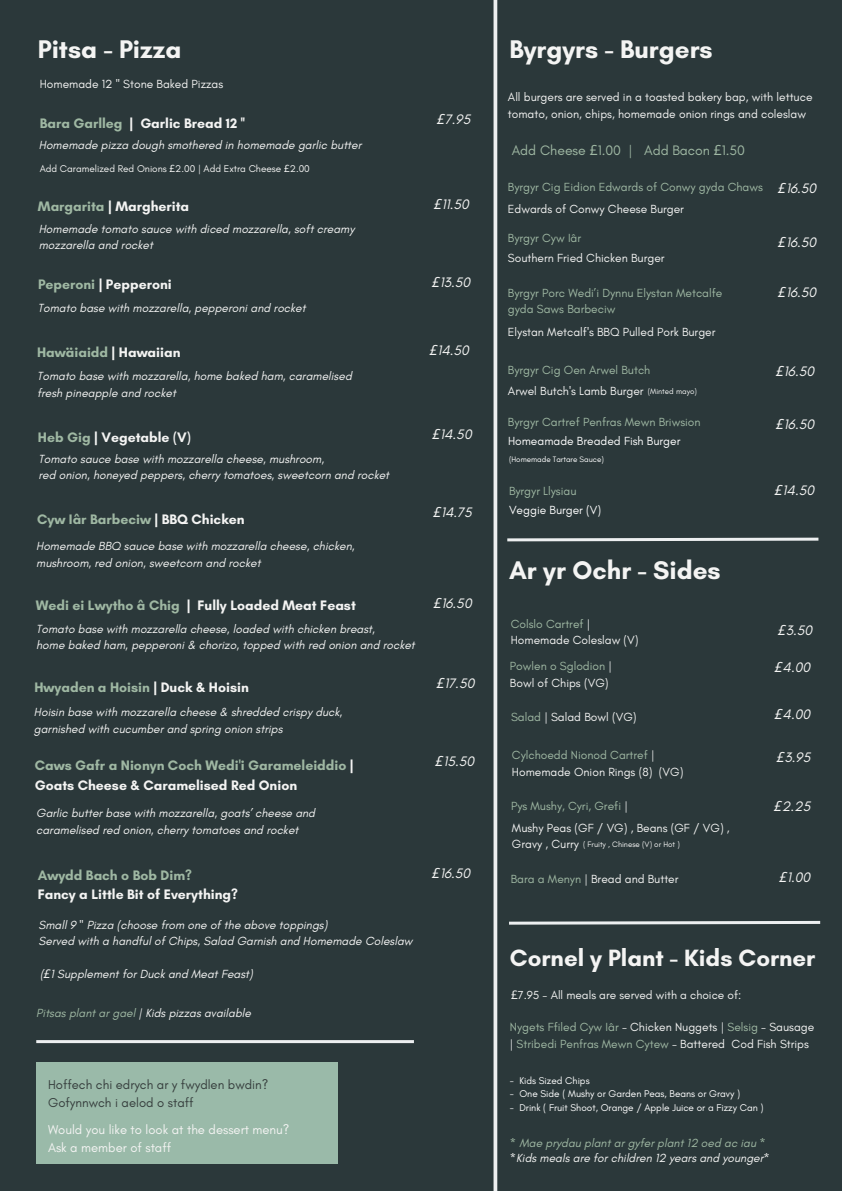
<style>
.page{position:relative;width:842px;height:1191px;background:#fff}
.page>*{position:absolute;margin:0;border:0;box-sizing:border-box;transform-origin:0 0}
.t1{font:700 26px "Glacial Indifference";color:#f4f4f3}
.t2{font:700 24px "Glacial Indifference";color:#f4f4f3}
.t3{font:700 14px/19.5px "Glacial Indifference";color:#9fb8a3}
.t4{font:700 14px "Glacial Indifference";color:#f4f4f3}
.t5{font:italic 14px "Glacial Indifference";color:#f4f4f3}
.t6{font:14px "Glacial Indifference";color:#9fb8a3}
.t7{font:13px/17.9px "Glacial Indifference";color:#363e3d}
.t8{font:13px/17.9px "Glacial Indifference";color:#f4f4f3}
.t9{font:italic 12px/16.5px "Glacial Indifference";color:#f4f4f3}
.t10{font:12px/16.5px "Glacial Indifference";color:#f4f4f3}
.t11{font:12px/16.5px "Glacial Indifference";color:#9fb8a3}
.t12{font:12px "Glacial Indifference";color:#fff}
.t13{font:italic 12px "Glacial Indifference";color:#9fb8a3}
.t14{font:11.9px "Glacial Indifference";color:#f4f4f3}
.t15{font:10px "Glacial Indifference";color:#fff}
.t16{font:10px "Glacial Indifference";color:#f4f4f3}
.t17{font:8px "Glacial Indifference";color:#f4f4f3}
.t18{font:8px "Glacial Indifference";color:#fff}
.s1{color:#9fb8a3}
.s2{font-family:"Noto Sans"}
.s3{color:#f4f4f3}
.s4{color:#fff}
</style>
<div class="page">
<div style="left:0;top:0;width:842px;height:1190px;background:#2b383a"></div>
<div style="left:36px;top:1062px;width:302px;height:101px;background:#9abaa9"></div>
<hr style="left:494px;top:0;width:3px;height:1190px;background:#edeff0">
<hr style="left:36px;top:1039px;width:378px;height:3px;background:#edeff0">
<svg style="left:507px;top:537px;width:312px;height:5px"></svg>
<svg style="left:509px;top:920px;width:312px;height:5px"></svg>
<h1 class="t1" style="left:38px;top:33px;width:145px">Pitsa - Pizza</h1>
<p class="t10" style="left:40px;top:76px;width:185px">Homemade 12 '' Stone Baked Pizzas</p>
<p class="t4" style="left:40px;top:114px;width:207px"><span class="s1">Bara Garlleg</span> | Garlic Bread 12 ''</p>
<p class="t16" style="left:40px;top:163px;width:272px">Add Caramelized Red Onions <span class="s2">£</span>2.00 | Add Extra Cheese <span class="s2">£</span>2.00</p>
<p class="t4" style="left:38px;top:197px;width:153px"><span class="s1">Margarita</span> | Margherita</p>
<p class="t9" style="left:39px;top:221px;width:317px">Homemade tomato sauce with diced mozzarella, soft creamy mozzarella and rocket</p>
<p class="t4" style="left:38px;top:276px;width:135px"><span class="s1">Peperoni</span> | Pepperoni</p>
<p class="t9" style="left:38px;top:300px;width:269px">Tomato base with mozzarella, pepperoni and rocket</p>
<p class="t3" style="left:37px;top:342px;width:145px">Hawäiaidd <span class="s3">| Hawaiian</span></p>
<p class="t9" style="left:37px;top:368px;width:316px">Tomato base with mozzarella, home baked ham, caramelised fresh pineapple and rocket</p>
<p class="t4" style="left:38px;top:429px;width:154px"><span class="s1">Heb Gig</span> | Vegetable (V )</p>
<p class="t9" style="left:39px;top:450px;width:352px">Tomato sauce base with mozzarella cheese, mushroom,<br>red onion, honeyed peppers, cherry tomatoes, sweetcorn and rocket</p>
<p class="t3" style="left:37px;top:509px;width:209px">Cyw Iâr Barbeciw <span class="s3">| BBQ Chicken</span></p>
<p class="t9" style="left:36px;top:538px;width:320px">Homemade BBQ sauce base with mozzarella cheese, chicken, mushroom, red onion, sweetcorn and rocket</p>
<p class="t9" style="left:39px;top:137px;width:324px">Homemade pizza dough smothered in homemade garlic butter</p>
<p class="t4" style="left:36px;top:596px;width:322px"><span class="s1">Wedi ei Lwytho â Chig</span> | Fully Loaded Meat Feast</p>
<p class="t9" style="left:36px;top:620px;width:380px">Tomato base with mozzarella cheese, loaded with chicken breast,<br>home baked ham, pepperoni &amp; chorizo, topped with red onion and rocket</p>
<p class="t3" style="left:34px;top:677px;width:216px">Hwyaden a Hoisin <span class="s3">| Duck &amp; Hoisin</span></p>
<p class="t9" style="left:34px;top:704px;width:310px">Hoisin base with mozzarella cheese &amp; shredded crispy duck, garnished with cucumber and spring onion strips</p>
<p class="t3" style="left:35px;top:755px;width:320px">Caws Gafr a Nionyn Coch Wedi'i Garameleiddio <span class="s3">|<br>Goats Cheese &amp; Caramelised Red Onion</span></p>
<p class="t9" style="left:36px;top:805px;width:280px">Garlic butter base with mozzarella, goats’ cheese and caramelised red onion, cherry tomatoes and rocket</p>
<p class="t3" style="left:38px;top:865px;width:156px">Awydd Bach o Bob Dim?</p>
<p class="t9" style="left:39px;top:916px;width:375px">Small 9 '' Pizza (choose from one of the above toppings)<br>Served with a handful of Chips, Salad Garnish and Homemade Coleslaw</p>
<p class="t9" style="left:40px;top:966px;width:214px">(<span class="s2">£</span>1 Supplement for Duck and Meat Feast)</p>
<p class="t4" style="left:38px;top:885px;width:202px">Fancy a Little Bit of Everything?</p>
<p class="t9" style="left:36px;top:1005px;width:216px"><span class="s1">Pitsas plant ar gael</span> | Kids pizzas available</p>
<p class="t5" style="left:437px;top:111px;width:35px"><span class="s2">£</span>7.95</p>
<p class="t5" style="left:434px;top:197px;width:37px"><span class="s2">£</span>11.50</p>
<p class="t5" style="left:432px;top:275px;width:40px"><span class="s2">£</span>13.50</p>
<p class="t5" style="left:430px;top:343px;width:41px"><span class="s2">£</span>14.50</p>
<p class="t5" style="left:432px;top:426px;width:41px"><span class="s2">£</span>14.50</p>
<p class="t5" style="left:433px;top:505px;width:40px"><span class="s2">£</span>14.75</p>
<p class="t5" style="left:434px;top:595px;width:40px"><span class="s2">£</span>16.50</p>
<p class="t5" style="left:437px;top:675px;width:39px"><span class="s2">£</span>17.50</p>
<p class="t5" style="left:436px;top:753px;width:40px"><span class="s2">£</span>15.50</p>
<p class="t5" style="left:432px;top:865px;width:40px"><span class="s2">£</span>16.50</p>
<h1 class="t1" style="left:509px;top:33px;width:205px">Byrgyrs - Burgers</h1>
<p class="t10" style="left:508px;top:89px;width:306px">All burgers are served in a toasted bakery bap, with lettuce tomato, onion, chips, homemade onion rings and coleslaw</p>
<p class="t6" style="left:512px;top:143px;width:235px">Add Cheese <span class="s2">£</span>1.00 | Add Bacon <span class="s2">£</span>1.50</p>
<p class="t11" style="left:508px;top:179px;width:257px">Byrgyr Cig Eidion Edwards of Conwy gyda Chaws</p>
<p class="t10" style="left:508px;top:200px;width:178px">Edwards of Conwy Cheese Burger</p>
<p class="t11" style="left:508px;top:230px;width:75px">Byrgyr Cyw Iâr</p>
<p class="t10" style="left:508px;top:249px;width:158px">Southern Fried Chicken Burger</p>
<p class="t11" style="left:508px;top:284px;width:216px">Byrgyr Porc Wedi’i Dynnu Elystan Metcalfe gyda Saws Barbeciw</p>
<p class="t10" style="left:508px;top:324px;width:209px">Elystan Metcalf's BBQ Pulled Pork Burger</p>
<p class="t11" style="left:508px;top:361px;width:144px">Byrgyr Cig Oen Arwel Butch</p>
<p class="t10" style="left:508px;top:383px;width:137px">Arwel Butch's Lamb Burger</p>
<p class="t12" style="left:508px;top:434px;width:174px">Homeamade Breaded Fish Burger</p>
<p class="t17" style="left:648px;top:387px;width:51px">(Minted mayo)</p>
<p class="t11" style="left:508px;top:414px;width:194px">Byrgyr Cartref Penfras Mewn Briwsion</p>
<p class="t18" style="left:509px;top:454px;width:96px">(Homemade Tartare Sauce)</p>
<p class="t11" style="left:509px;top:483px;width:69px">Byrgyr Llysiau</p>
<p class="t12" style="left:509px;top:503px;width:94px">Veggie Burger (V)</p>
<p class="t5" style="left:778px;top:181px;width:40px"><span class="s2">£</span>16.50</p>
<p class="t5" style="left:778px;top:235px;width:40px"><span class="s2">£</span>16.50</p>
<p class="t5" style="left:778px;top:285px;width:40px"><span class="s2">£</span>16.50</p>
<p class="t5" style="left:776px;top:363px;width:40px"><span class="s2">£</span>16.50</p>
<p class="t5" style="left:776px;top:416px;width:40px"><span class="s2">£</span>16.50</p>
<p class="t5" style="left:775px;top:482px;width:41px"><span class="s2">£</span>14.50</p>
<h1 class="t1" style="left:509px;top:554px;width:213px">Ar yr Ochr - Sides</h1>
<p class="t10" style="left:511px;top:615px;width:129px"><span class="s1">Colslo Cartref</span> |<br>Homemade Coleslaw (V)</p>
<p class="t10" style="left:510px;top:675px;width:100px">Bowl of Chips (VG)</p>
<p class="t10" style="left:511px;top:709px;width:127px"><span class="s1">Salad</span> <span class="s4">|</span> Salad Bowl (VG)</p>
<p class="t11" style="left:510px;top:657px;width:104px">Powlen o Sglodion <span class="s3">|</span></p>
<p class="t10" style="left:512px;top:747px;width:173px"><span class="s1">Cylchoedd Nionod Cartref</span> |<br>Homemade Onion Rings (8) (VG)</p>
<p class="t11" style="left:511px;top:798px;width:118px">Pys Mushy, Cyri, Grefi <span class="s3">|</span></p>
<p class="t10" style="left:512px;top:819px;width:219px">Mushy Peas (GF / VG) , Beans (GF / VG) ,<br>Gravy , Curry</p>
<p class="t10" style="left:511px;top:870px;width:169px"><span class="s1">Bara a Menyn</span> | Bread and Butter</p>
<p class="t17" style="left:583px;top:839px;width:98px">( Fruity , Chinese (V) or Hot )</p>
<p class="t5" style="left:778px;top:622px;width:36px"><span class="s2">£</span>3.50</p>
<p class="t5" style="left:775px;top:659px;width:37px"><span class="s2">£</span>4.00</p>
<p class="t5" style="left:775px;top:706px;width:37px"><span class="s2">£</span>4.00</p>
<p class="t5" style="left:777px;top:749px;width:35px"><span class="s2">£</span>3.95</p>
<p class="t5" style="left:774px;top:798px;width:38px"><span class="s2">£</span>2.25</p>
<p class="t5" style="left:779px;top:869px;width:33px"><span class="s2">£</span>1.00</p>
<h2 class="t2" style="left:510px;top:942px;width:307px">Cornel y Plant - Kids Corner</h2>
<p class="t14" style="left:511px;top:988px;width:232px"><span class="s2">£</span>7.95 - All meals are served with a choice of:</p>
<p class="t11" style="left:510px;top:1019px;width:306px">Nygets Ffiled Cyw Iâr <span class="s3">- Chicken Nuggets |</span> Selsig <span class="s3">- Sausage |</span> Stribedi Penfras Mewn Cytew <span class="s3">- Battered Cod Fish Strips</span></p>
<p class="t7" style="left:48px;top:1075px;width:222px">Hoffech chi edrych ar y fwydlen bwdin?<br>Gofynnwch i aelod o staff</p>
<p class="t15" style="left:510px;top:1074px;width:81px">- Kids Sized Chips</p>
<p class="t15" style="left:510px;top:1087px;width:232px">- One Side ( Mushy or Garden Peas, Beans or Gravy )</p>
<p class="t15" style="left:510px;top:1101px;width:255px">- Drink ( Fruit Shoot, Orange / Apple Juice or a Fizzy Can )</p>
<p class="t8" style="left:48px;top:1120px;width:243px">Would you like to look at the dessert menu?<br>Ask a member of staff</p>
<p class="t13" style="left:510px;top:1136px;width:257px">* Mae prydau plant ar gyfer plant 12 oed ac iau *</p>
<p class="t9" style="left:510px;top:1149px;width:261px">*Kids meals are for children 12 years and younger*</p>
</div>
